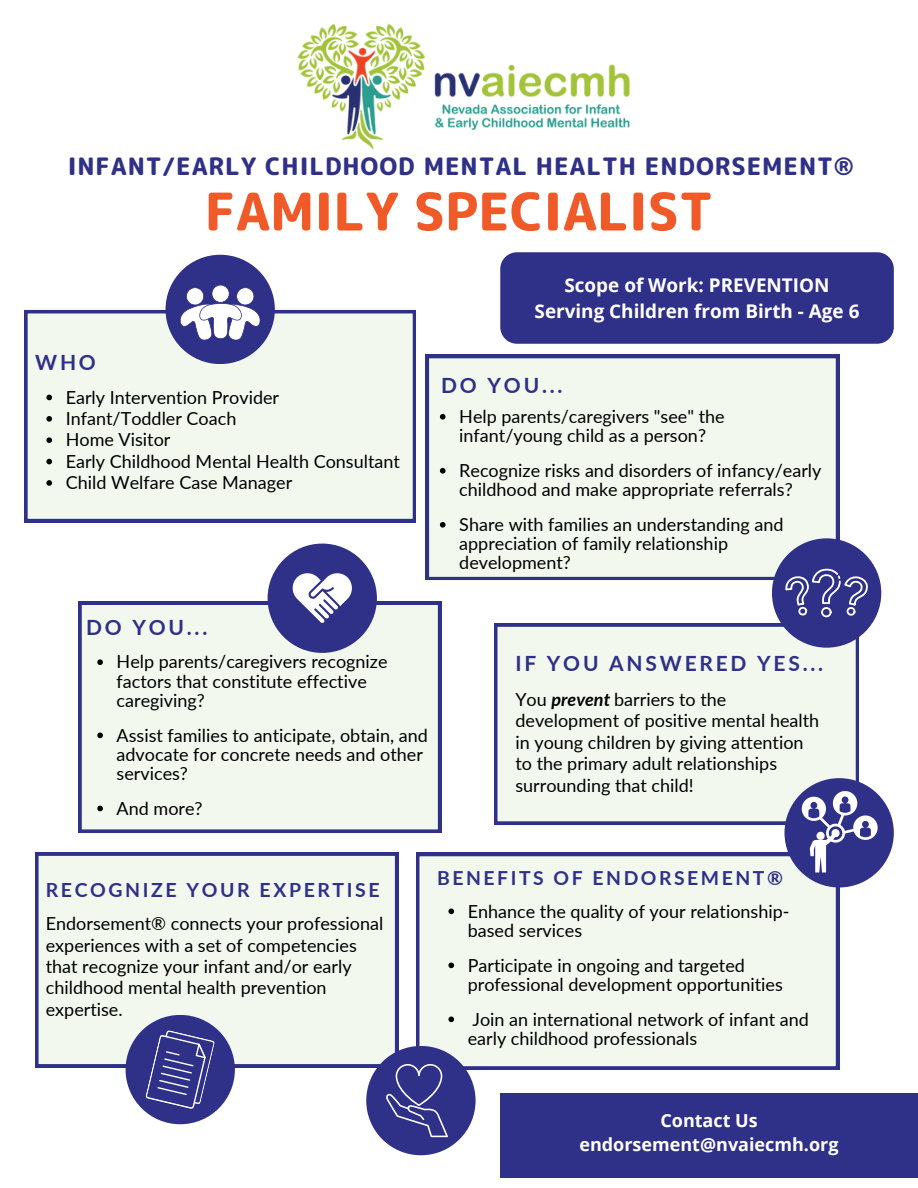
<style>
.page{position:relative;width:918px;height:1188px;background:#fff}
.page>*{position:absolute;margin:0;border:0;box-sizing:border-box;transform-origin:0 0}
.t1{font:800 51.9px "Rounded Mplus 1 c";color:#f05a28}
.t2{font:800 24px "Rounded Mplus 1 c";letter-spacing:.04em;color:#2f3087}
.t3{font:700 21px "Lato";letter-spacing:.13em;color:#2f3087}
.t4{font:700 19.5px "Lato";letter-spacing:.13em;color:#2f3087}
.t5{font:700 19.35px "Lato";letter-spacing:.13em;color:#2f3087}
.t6{font:700 18.9px "Open Sans";color:#fff}
.t7{font:18px/19.2px "Lato";color:#000}
.t8{font:700 18px "Open Sans";color:#fff}
.s1{font-weight:700;font-style:italic}
</style>
<div class="page">
<div style="left:24px;top:310px;width:392px;height:212px;background:#f2f8ee"></div>
<div style="left:78px;top:602px;width:363px;height:231px;background:#f2f8ee"></div>
<div style="left:500px;top:1094px;width:418px;height:84px;background:#2f3087"></div>
<div style="left:500px;top:252px;width:394px;height:92px;background:#2f3087;border-radius:17px"></div>
<div style="left:426px;top:355px;width:413px;height:225px;background:#f2f8ee"></div>
<div style="left:166px;top:255px;width:109px;height:109px;background:#2f3087;border-radius:50%"></div>
<svg style="left:180px;top:285px;width:81px;height:55px"></svg>
<div style="left:416px;top:853px;width:423px;height:217px;background:#f2f8ee"></div>
<div style="left:35px;top:853px;width:363px;height:214px;background:#f2f8ee"></div>
<div style="left:494px;top:623px;width:365px;height:202px;background:#f2f8ee"></div>
<div style="left:366px;top:1046px;width:110px;height:109px;background:#2f3087;border-radius:50%"></div>
<div style="left:772px;top:538px;width:109px;height:110px;background:#2f3087;border-radius:50%"></div>
<div style="left:126px;top:1015px;width:109px;height:109px;background:#2f3087;border-radius:50%"></div>
<svg style="left:145px;top:1030px;width:70px;height:79px"></svg>
<svg style="left:386px;top:1064px;width:62px;height:73px"></svg>
<svg style="left:785px;top:569px;width:82px;height:48px"></svg>
<img style="left:297px;top:23px;width:333px;height:127px">
<svg style="left:440px;top:414px;width:6px;height:6px"></svg>
<svg style="left:440px;top:468px;width:6px;height:6px"></svg>
<svg style="left:440px;top:522px;width:6px;height:6px"></svg>
<svg style="left:448px;top:909px;width:6px;height:5px"></svg>
<svg style="left:448px;top:963px;width:6px;height:5px"></svg>
<svg style="left:448px;top:1017px;width:6px;height:5px"></svg>
<svg style="left:97px;top:659px;width:6px;height:6px"></svg>
<svg style="left:97px;top:733px;width:6px;height:5px"></svg>
<svg style="left:97px;top:806px;width:6px;height:5px"></svg>
<svg style="left:46px;top:395px;width:6px;height:5px"></svg>
<svg style="left:46px;top:416px;width:6px;height:6px"></svg>
<svg style="left:46px;top:437px;width:6px;height:6px"></svg>
<svg style="left:46px;top:459px;width:6px;height:5px"></svg>
<svg style="left:46px;top:480px;width:6px;height:6px"></svg>
<div style="left:268px;top:544px;width:109px;height:109px;background:#2f3087;border-radius:50%"></div>
<svg style="left:292px;top:573px;width:60px;height:50px"></svg>
<div style="left:785px;top:778px;width:109px;height:109px;background:#2f3087;border-radius:50%"></div>
<svg style="left:802px;top:791px;width:76px;height:81px"></svg>
<p class="t2" style="left:68px;top:149px;width:787px">INFANT/EARLY CHILDHOOD MENTAL HEALTH ENDORSEMENT®</p>
<p class="t1" style="left:205px;top:175px;width:510px">FAMILY SPECIALIST</p>
<p class="t3" style="left:35px;top:349px;width:62px">WHO</p>
<p class="t7" style="left:66px;top:387px;width:215px">Early Intervention Provider</p>
<p class="t7" style="left:66px;top:408px;width:172px">Infant/Toddler Coach</p>
<p class="t7" style="left:66px;top:430px;width:106px">Home Visitor</p>
<p class="t7" style="left:66px;top:451px;width:336px">Early Childhood Mental Health Consultant</p>
<p class="t7" style="left:66px;top:473px;width:228px">Child Welfare Case Manager</p>
<p class="t6" style="left:564px;top:272px;width:267px">Scope of Work: PREVENTION</p>
<p class="t6" style="left:535px;top:298px;width:326px">Serving Children from Birth - Age 6</p>
<p class="t3" style="left:441px;top:372px;width:123px">DO YOU...</p>
<p class="t7" style="left:459px;top:406px;width:267px">Help parents/caregivers "see" the infant/young child as a person?</p>
<p class="t7" style="left:459px;top:460px;width:364px">Recognize risks and disorders of infancy/early childhood and make appropriate referrals?</p>
<p class="t7" style="left:459px;top:514px;width:326px">Share with families an understanding and appreciation of family relationship development?</p>
<p class="t3" style="left:86px;top:615px;width:123px">DO YOU...</p>
<p class="t7" style="left:117px;top:652px;width:272px">Help parents/caregivers recognize factors that constitute effective caregiving?</p>
<p class="t7" style="left:117px;top:725px;width:313px">Assist families to anticipate, obtain, and advocate for concrete needs and other services?</p>
<p class="t7" style="left:117px;top:798px;width:88px">And more?</p>
<p class="t3" style="left:515px;top:650px;width:309px">IF YOU ANSWERED YES...</p>
<p class="t7" style="left:515px;top:688px;width:305px;line-height:21.3px">You <span class="s1">prevent</span> barriers to the development of positive mental health in young children by giving attention to the primary adult relationships surrounding that child!</p>
<p class="t4" style="left:46px;top:877px;width:335px">RECOGNIZE YOUR EXPERTISE</p>
<p class="t7" style="left:46px;top:913px;width:339px;line-height:21.3px">Endorsement® connects your professional experiences with a set of competencies that recognize your infant and/or early childhood mental health prevention expertise.</p>
<p class="t5" style="left:437px;top:866px;width:347px">BENEFITS OF ENDORSEMENT®</p>
<p class="t7" style="left:468px;top:901px;width:323px">Enhance the quality of your relationship&shy;based services</p>
<p class="t7" style="left:468px;top:955px;width:317px">Participate in ongoing and targeted professional development opportunities</p>
<p class="t7" style="left:468px;top:1009px;width:343px">Join an international network of infant and early childhood professionals</p>
<p class="t8" style="left:660px;top:1107px;width:99px">Contact Us</p>
<p class="t8" style="left:579px;top:1132px;width:261px">endorsement@nvaiecmh.org</p>
</div>
